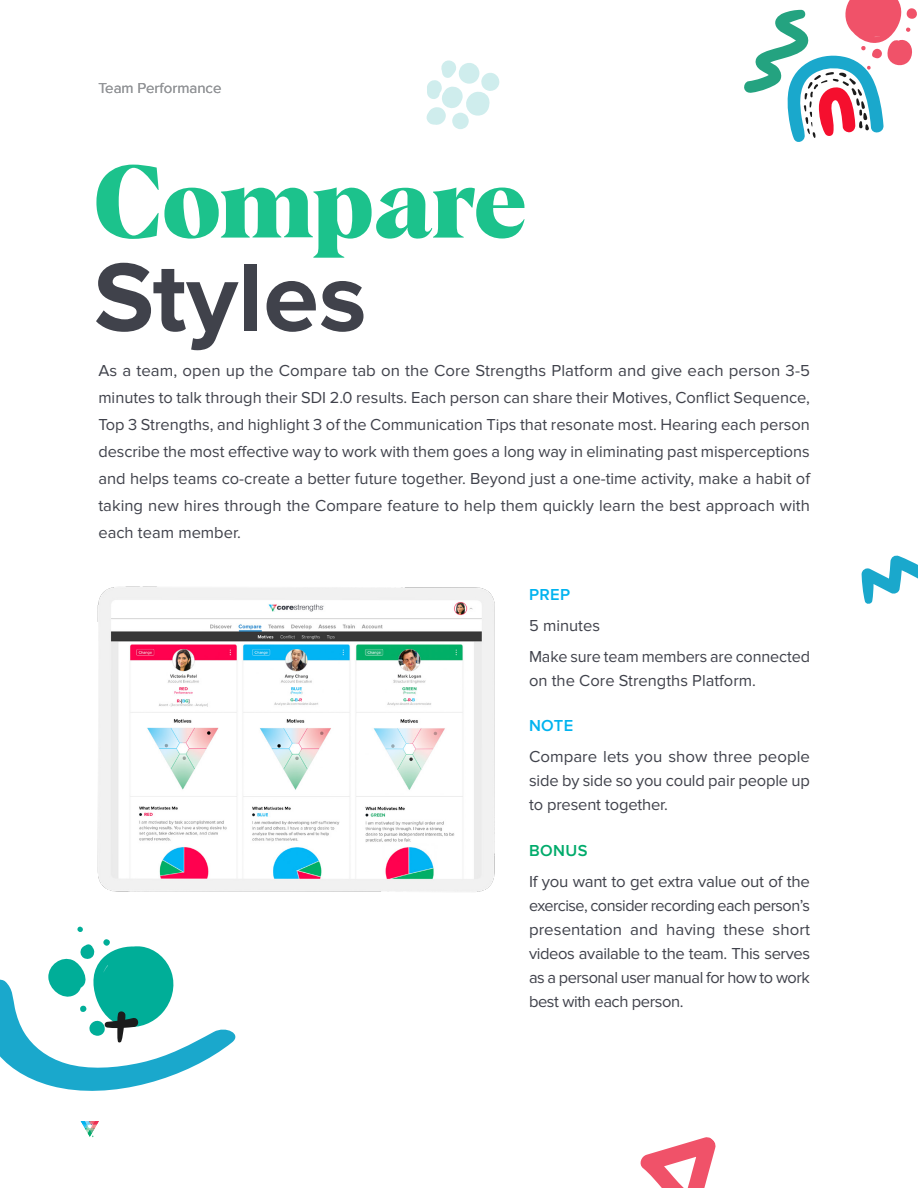
<style>
.page{position:relative;width:918px;height:1188px;background:#fff}
.page>*{position:absolute;margin:0;border:0;box-sizing:border-box;transform-origin:0 0}
.t1{font:700 100.2px "Albra";letter-spacing:-.005em;color:#1cc28c}
.t2{font:700 100.2px "Proxima Nova";color:#40424b}
.t3{font:16.5px/24px "Proxima Nova";letter-spacing:-.01em;color:#40424b;text-align:justify}
.t4{font:600 16.5px "Proxima Nova";letter-spacing:.025em;color:#00b3ef}
.t5{font:600 16.5px "Proxima Nova";letter-spacing:.025em;color:#00ab6b}
.t6{font:15px "Proxima Nova";color:#939598}
</style>
<div class="page">
<img style="left:97px;top:586px;width:398px;height:306px">
<svg style="left:744px;top:0;width:173px;height:142px"></svg>
<svg style="left:0;top:926px;width:236px;height:165px"></svg>
<svg style="left:426px;top:60px;width:73px;height:69px"></svg>
<svg style="left:640px;top:1137px;width:76px;height:51px"></svg>
<svg style="left:861px;top:555px;width:57px;height:49px"></svg>
<svg style="left:81px;top:1121px;width:18px;height:16px"></svg>
<p class="t6" style="left:98px;top:79px;width:125px">Team Performance</p>
<h1 class="t1" style="left:94px;top:129px;width:435px">Compare</h1>
<h1 class="t2" style="left:94px;top:240px;width:274px">Styles</h1>
<p class="t3" style="left:98px;top:358px;width:713px;line-height:27px">As a team, open up the Compare tab on the Core Strengths Platform and give each person 3-5 minutes to talk through their SDI 2.0 results. Each person can share their Motives, Conflict Sequence, Top 3 Strengths, and highlight 3 of the Communication Tips that resonate most. Hearing each person describe the most effective way to work with them goes a long way in eliminating past misperceptions and helps teams co-create a better future together. Beyond just a one-time activity, make a habit of taking new hires through the Compare feature to help them quickly learn the best approach with each team member.</p>
<p class="t4" style="left:529px;top:585px;width:43px">PREP</p>
<p class="t3" style="left:529px;top:611px;width:282px;line-height:30.8px">5 minutes<br>Make sure team members are connected</p>
<p class="t3" style="left:529px;top:669px;width:228px">on the Core Strengths Platform.</p>
<p class="t4" style="left:529px;top:716px;width:46px">NOTE</p>
<p class="t3" style="left:529px;top:745px;width:283px">Compare lets you show three people side by side so you could pair people up to present together.</p>
<p class="t5" style="left:529px;top:841px;width:60px">BONUS</p>
<p class="t3" style="left:529px;top:869px;width:283px">If you want to get extra value out of the exercise, consider recording each person’s presentation and having these short videos available to the team. This serves as a personal user manual for how to work best with each person.</p>
</div>
